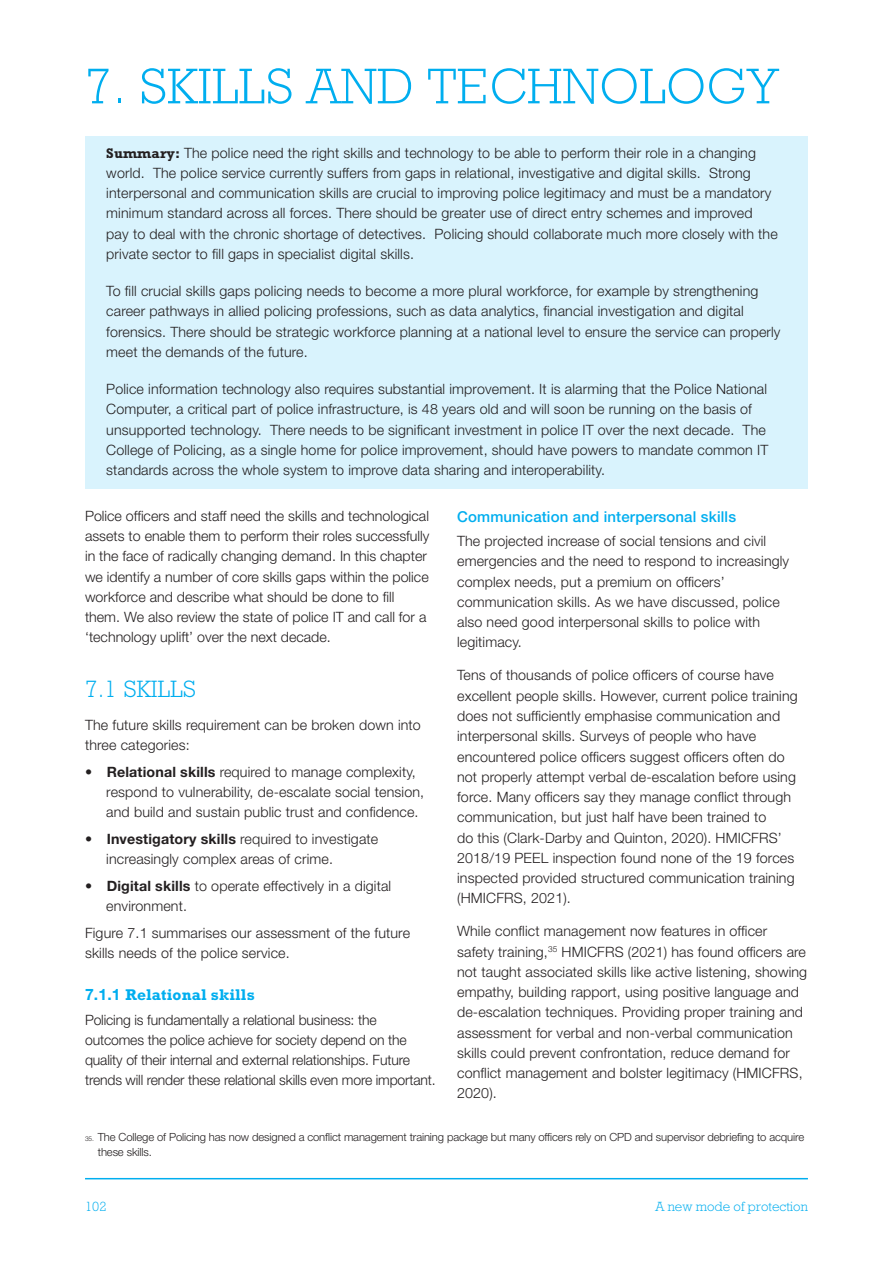
<style>
.page{position:relative;width:893px;height:1263px;background:#fff}
.page>*{position:absolute;margin:0;border:0;box-sizing:border-box;transform-origin:0 0}
.Section_Title{font:300 51px "M Rockwell";letter-spacing:.01em;color:#00aeef}
.Heading_Lvl_1{font:300 24px "M Rockwell";letter-spacing:.01em;color:#00aeef}
.Heading_Lvl_2{font:700 15.75px "M Rockwell";letter-spacing:.01em;color:#00aeef}
.Heading_Lvl_3{font:500 15px "Helvetica Neue LT Std";letter-spacing:.01em;color:#00aeef}
.Body{font:300 14.25px/20.2px "Helvetica Neue LT Std";letter-spacing:.01em;color:#231f20}
.standfirst{font:300 14.25px/20.2px "Helvetica Neue LT Std";letter-spacing:.01em;color:#231f20}
.Body-2{font:300 14.25px/20.2px "Helvetica Neue LT Std";letter-spacing:-.01em;color:#231f20}
.t1{font:300 13.5px "M Rockwell";color:#00aeef}
.t2{font:300 11.25px/15px "Helvetica Neue LT Std";letter-spacing:-.01em;color:#231f20}
.s1{font-family:"M Rockwell";font-weight:700}
.s2{font-weight:700}
.s3{font-family:"Helvetica Neue LT Std"}
.s4{font-size:6.6px}
</style>
<div class="page">
<div style="left:85px;top:136px;width:723px;height:353px;background:#d9f3fd"></div>
<hr style="left:85px;top:1178px;width:723px;height:1px;background:#00aeef">
<p class="Section_Title" style="left:85px;top:58px;width:695px">7. SKILLS AND TECHNOLOGY</p>
<p class="standfirst" style="left:106px;top:142px;width:673px"><span class="s1">Summary:</span> The police need the right skills and technology to be able to perform their role in a changing world. The police service currently suffers from gaps in relational, investigative and digital skills. Strong interpersonal and communication skills are crucial to improving police legitimacy and must be a mandatory minimum standard across all forces. There should be greater use of direct entry schemes and improved pay to deal with the chronic shortage of detectives. Policing should collaborate much more closely with the private sector to fill gaps in specialist digital skills.</p>
<p class="standfirst" style="left:106px;top:281px;width:676px">To fill crucial skills gaps policing needs to become a more plural workforce, for example by strengthening career pathways in allied policing professions, such as data analytics, financial investigation and digital forensics. There should be strategic workforce planning at a national level to ensure the service can properly meet the demands of the future.</p>
<p class="standfirst" style="left:106px;top:379px;width:664px">Police information technology also requires substantial improvement. It is alarming that the Police National Computer, a critical part of police infrastructure, is 48 years old and will soon be running on the basis of unsupported technology. There needs to be significant investment in police IT over the next decade. The College of Policing, as a single home for police improvement, should have powers to mandate common IT standards across the whole system to improve data sharing and interoperability.</p>
<p class="Body" style="left:85px;top:505px;width:346px">Police officers and staff need the skills and technological assets to enable them to perform their roles successfully in the face of radically changing demand. In this chapter we identify a number of core skills gaps within the police workforce and describe what should be done to fill them. We also review the state of police IT and call for a ‘technology uplift’ over the next decade.</p>
<p class="Heading_Lvl_1" style="left:85px;top:676px;width:112px">7.1 SKILLS</p>
<p class="Body" style="left:85px;top:714px;width:337px">The future skills requirement can be broken down into three categories:</p>
<p class="Body" style="left:106px;top:761px;width:319px;text-indent:-21px">• <span class="s2">Relational skills</span> required to manage complexity, respond to vulnerability, de-escalate social tension, and build and sustain public trust and confidence.</p>
<p class="Body" style="left:106px;top:828px;width:273px;text-indent:-21px">• <span class="s2">Investigatory skills</span> required to investigate increasingly complex areas of crime.</p>
<p class="Body" style="left:106px;top:875px;width:286px;text-indent:-21px">• <span class="s2">Digital skills</span> to operate effectively in a digital environment.</p>
<p class="Body" style="left:85px;top:922px;width:327px">Figure 7.1 summarises our assessment of the future skills needs of the police service.</p>
<p class="Heading_Lvl_2" style="left:85px;top:986px;width:171px"><span class="s3">7.1.1</span> Relational skills</p>
<p class="Body-2" style="left:85px;top:1009px;width:352px">Policing is fundamentally a relational business: the outcomes the police achieve for society depend on the quality of their internal and external relationships. Future trends will render these relational skills even more important.</p>
<p class="Heading_Lvl_3" style="left:457px;top:507px;width:280px">Communication and interpersonal skills</p>
<p class="Body" style="left:457px;top:531px;width:334px">The projected increase of social tensions and civil emergencies and the need to respond to increasingly complex needs, put a premium on officers’ communication skills. As we have discussed, police also need good interpersonal skills to police with legitimacy.</p>
<p class="Body" style="left:457px;top:665px;width:342px">Tens of thousands of police officers of course have excellent people skills. However, current police training does not sufficiently emphasise communication and interpersonal skills. Surveys of people who have encountered police officers suggest officers often do not properly attempt verbal de-escalation before using force. Many officers say they manage conflict through communication, but just half have been trained to<br>do this (Clark-Darby and Quinton, 2020). HMICFRS’ 2018/19 PEEL inspection found none of the 19 forces inspected provided structured communication training (HMICFRS, 2021).</p>
<p class="Body" style="left:457px;top:921px;width:352px">While conflict management now features in officer safety training,<sup>35</sup> HMICFRS (2021) has found officers are not taught associated skills like active listening, showing empathy, building rapport, using positive language and de-escalation techniques. Providing proper training and assessment for verbal and non-verbal communication skills could prevent confrontation, reduce demand for conflict management and bolster legitimacy (HMICFRS, 2020).</p>
<p class="t2" style="left:98px;top:1129px;width:708px;text-indent:-13px"><span class="s4">35.</span> The College of Policing has now designed a conflict management training package but many officers rely on CPD and supervisor debriefing to acquire these skills.</p>
<p class="t1" style="left:85px;top:1199px;width:23px">102</p>
<p class="t1" style="left:655px;top:1199px;width:154px">A new mode of protection</p>
</div>
